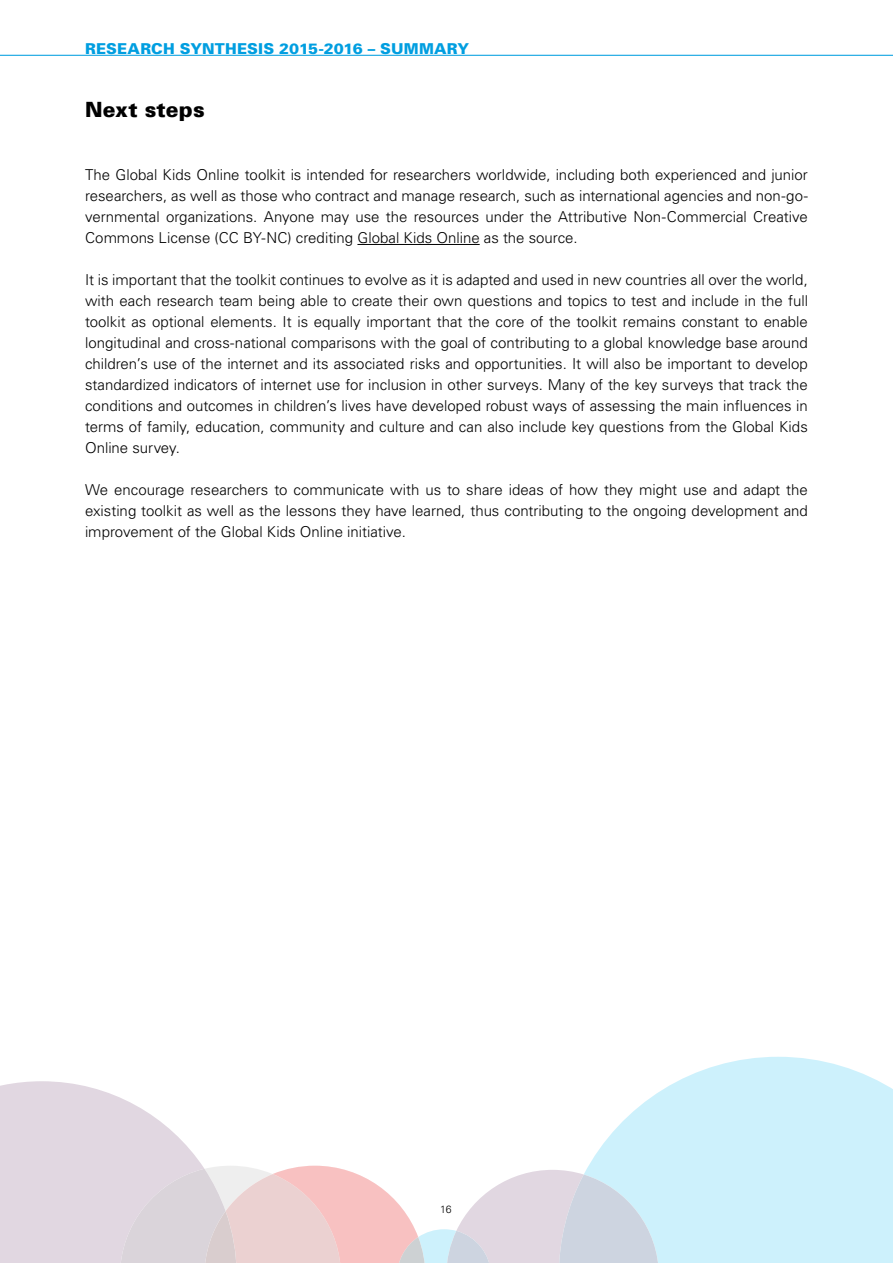
<style>
.page{position:relative;width:893px;height:1263px;background:#fff}
.page>*{position:absolute;margin:0;border:0;box-sizing:border-box;transform-origin:0 0}
.t1{font:900 21px "Univers";letter-spacing:.01em;color:#000}
.t2{font:300 15px/21px "Univers";color:#000;text-align:justify}
.t3{font:900 15px "Univers";letter-spacing:.01em;color:#009ee0}
.t4{font:300 10.5px "Univers";color:#000}
</style>
<div class="page">
<hr style="left:0;top:55px;width:893px;height:1px;background:#009ee0">
<hr style="left:357px;top:244px;width:123px;height:1px;background:#000">
<div style="left:659px;top:1057px;width:234px;height:206px;background:#cdf1fc"></div>
<svg style="left:0;top:1081px;width:659px;height:182px"></svg>
<p class="t3" style="left:85px;top:40px;width:386px">RESEARCH SYNTHESIS 2015-2016 – SUMMARY</p>
<h1 class="t1" style="left:85px;top:96px;width:121px">Next steps</h1>
<p class="t2" style="left:85px;top:164px;width:724px">The Global Kids Online toolkit is intended for researchers worldwide, including both experienced and junior researchers, as well as those who contract and manage research, such as international agencies and non-go&shy;vernmental organizations. Anyone may use the resources under the Attributive Non-Commercial Creative Commons License (CC BY-NC) crediting Global Kids Online as the source.</p>
<p class="t2" style="left:85px;top:269px;width:724px">It is important that the toolkit continues to evolve as it is adapted and used in new countries all over the world, with each research team being able to create their own questions and topics to test and include in the full toolkit as optional elements. It is equally important that the core of the toolkit remains constant to enable longitudinal and cross-national comparisons with the goal of contributing to a global knowledge base around children’s use of the internet and its associated risks and opportunities. It will also be important to develop standardized indicators of internet use for inclusion in other surveys. Many of the key surveys that track the conditions and outcomes in children’s lives have developed robust ways of assessing the main influences in terms of family, education, community and culture and can also include key questions from the Global Kids Online survey.</p>
<p class="t2" style="left:85px;top:479px;width:724px">We encourage researchers to communicate with us to share ideas of how they might use and adapt the existing toolkit as well as the lessons they have learned, thus contributing to the ongoing development and improvement of the Global Kids Online initiative.</p>
<p class="t4" style="left:440px;top:1202px;width:13px">16</p>
</div>
